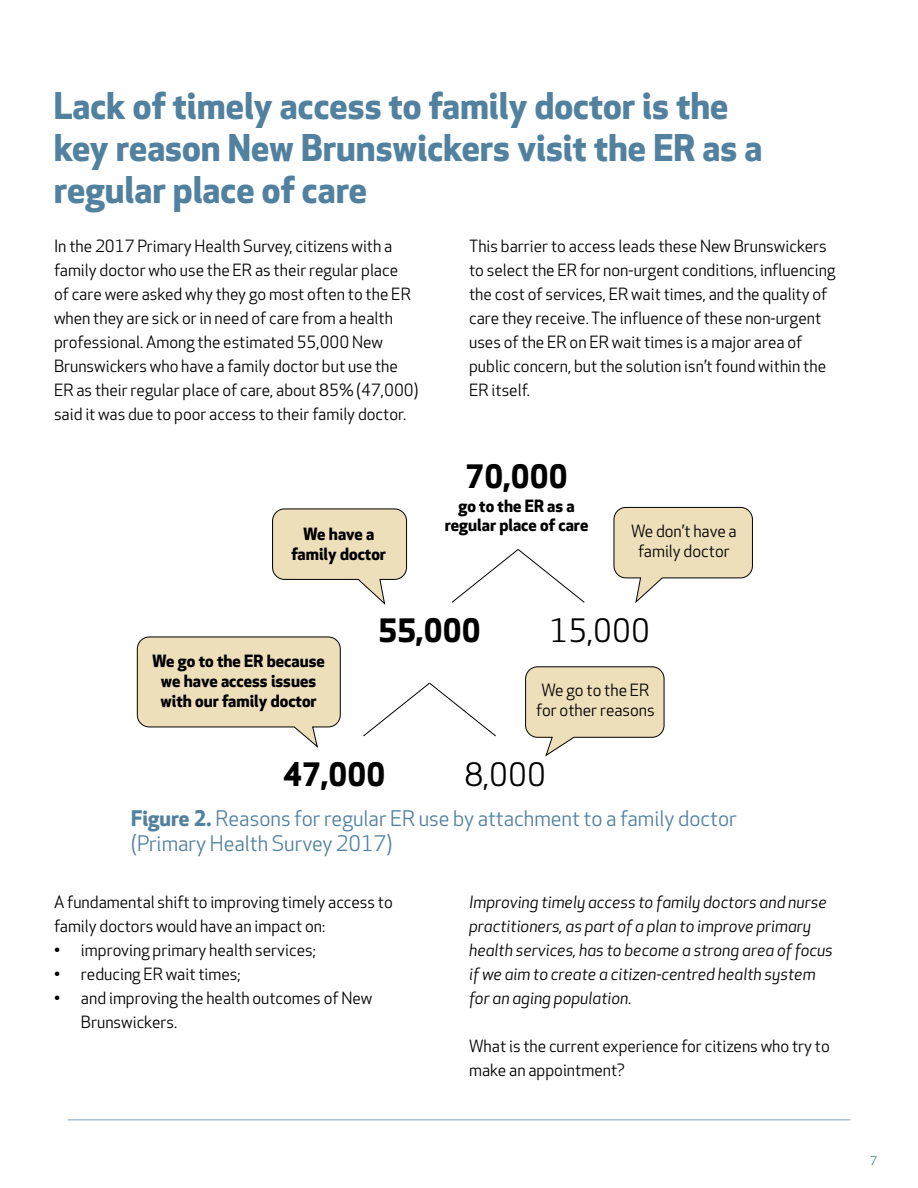
<style>
.page{position:relative;width:918px;height:1188px;background:#fff}
.page>*{position:absolute;margin:0;border:0;box-sizing:border-box;transform-origin:0 0}
.t1{font:700 36px/42px "Apex New";color:#52819f}
.t2{font:700 31.5px "Apex New";color:#000}
.t3{font:31.5px "Apex New";color:#000}
.t4{font:21px/25.2px "Apex New";color:#52819f}
.t5{font:16.5px/24px "Apex New";color:#000}
.t6{font:italic 16.5px/24px "Apex New";color:#000}
.t7{font:700 16.5px/19.8px "Apex New";color:#000;text-align:center}
.t8{font:12px "Apex New";color:#52819f}
.s1{font-weight:700}
</style>
<div class="page">
<hr style="left:68px;top:1119px;width:782px;height:1px;background:#adc0d0">
<svg style="left:613px;top:507px;width:140px;height:96px"></svg>
<svg style="left:525px;top:666px;width:140px;height:91px"></svg>
<svg style="left:451px;top:549px;width:134px;height:54px"></svg>
<svg style="left:363px;top:682px;width:133px;height:55px"></svg>
<svg style="left:272px;top:508px;width:135px;height:97px"></svg>
<svg style="left:137px;top:636px;width:204px;height:112px"></svg>
<h1 class="t1" style="left:54px;top:86px;width:710px">Lack of timely access to family doctor is the key reason New Brunswickers visit the ER as a regular place of care</h1>
<p class="t5" style="left:54px;top:235px;width:366px">In the 2017 Primary Health Survey, citizens with a family doctor who use the ER as their regular place<br>of care were asked why they go most often to the ER when they are sick or in need of care from a health professional. Among the estimated 55,000 New Brunswickers who have a family doctor but use the ER as their regular place of care, about 85% (47,000) said it was due to poor access to their family doctor.</p>
<p class="t5" style="left:469px;top:235px;width:368px">This barrier to access leads these New Brunswickers to select the ER for non-urgent conditions, influencing the cost of services, ER wait times, and the quality of care they receive. The influence of these non-urgent uses of the ER on ER wait times is a major area of public concern, but the solution isn’t found within the ER itself.</p>
<p class="t7" style="left:292px;top:524px;width:96px">We have a family doctor</p>
<h2 class="t2" style="left:466px;top:458px;width:104px">70,000</h2>
<p class="t7" style="left:445px;top:496px;width:145px">go to the ER as a regular place of care</p>
<p class="t5" style="left:631px;top:522px;width:107px;line-height:19.8px;text-align:center">We don’t have a family doctor</p>
<p class="t7" style="left:152px;top:651px;width:174px">We go to the ER because we have access issues with our family doctor</p>
<h2 class="t2" style="left:379px;top:612px;width:104px">55,000</h2>
<h2 class="t3" style="left:549px;top:613px;width:102px">15,000</h2>
<p class="t5" style="left:536px;top:681px;width:120px;line-height:19.8px;text-align:center">We go to the ER for other reasons</p>
<h2 class="t2" style="left:283px;top:756px;width:104px">47,000</h2>
<h2 class="t3" style="left:464px;top:757px;width:83px">8,000</h2>
<p class="t4" style="left:131px;top:807px;width:607px"><span class="s1">Figure 2.</span> Reasons for regular ER use by attachment to a family doctor (Primary Health Survey 2017)</p>
<p class="t5" style="left:54px;top:890px;width:340px">A fundamental shift to improving timely access to family doctors would have an impact on:</p>
<p class="t5" style="left:54px;top:938px;width:263px">• improving primary health services;</p>
<p class="t5" style="left:54px;top:962px;width:188px">• reducing ER wait times;</p>
<p class="t5" style="left:81px;top:986px;width:293px;text-indent:-27px">• and improving the health outcomes of New<br>Brunswickers.</p>
<p class="t6" style="left:469px;top:890px;width:365px">Improving timely access to family doctors and nurse practitioners, as part of a plan to improve primary health services, has to become a strong area of focus if we aim to create a citizen-centred health system for an aging population.</p>
<p class="t5" style="left:469px;top:1034px;width:362px">What is the current experience for citizens who try to make an appointment?</p>
<p class="t8" style="left:870px;top:1154px;width:9px">7</p>
</div>
